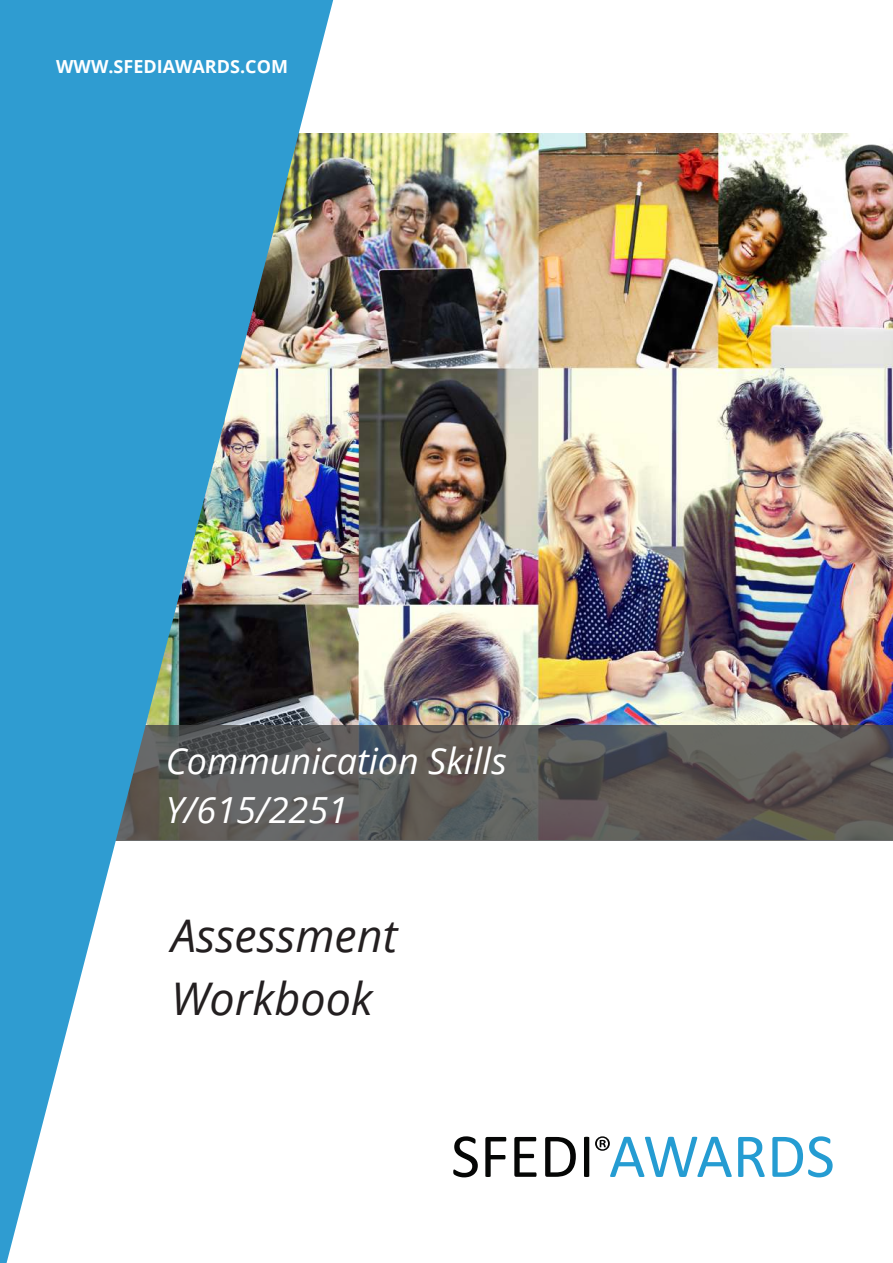
<style>
.page{position:relative;width:893px;height:1263px;background:#fff}
.page>*{position:absolute;margin:0;border:0;box-sizing:border-box;transform-origin:0 0}
.t1{font:italic 45px/63px "Open Sans";color:#231f20}
.t2{font:italic 36px/49.5px "Open Sans";color:#fff}
.t3{font:700 18px "Open Sans";color:#fff}
</style>
<div class="page">
<img style="left:340px;top:134px;width:553px;height:591px">
<svg style="left:340px;top:725px;width:553px;height:115px"></svg>
<svg style="left:0;top:0;width:340px;height:1263px;fill:#2f9cd1"></svg>
<svg style="left:453px;top:1136px;width:25px;height:41px"></svg>
<svg style="left:485px;top:1137px;width:21px;height:40px"></svg>
<svg style="left:514px;top:1137px;width:23px;height:40px"></svg>
<svg style="left:545px;top:1137px;width:31px;height:40px"></svg>
<svg style="left:584px;top:1137px;width:5px;height:40px"></svg>
<svg style="left:738px;top:1137px;width:27px;height:40px"></svg>
<svg style="left:772px;top:1136px;width:61px;height:41px"></svg>
<svg style="left:595px;top:1136px;width:137px;height:41px"></svg>
<p class="t3" style="left:56px;top:54px;width:233px">WWW.SFEDIAWARDS.COM</p>
<p class="t2" style="left:166px;top:735px;width:342px">Communication Skills<br>Y/615/2251</p>
<p class="t1" style="left:171px;top:902px;width:228px">Assessment<br>Workbook</p>
</div>
